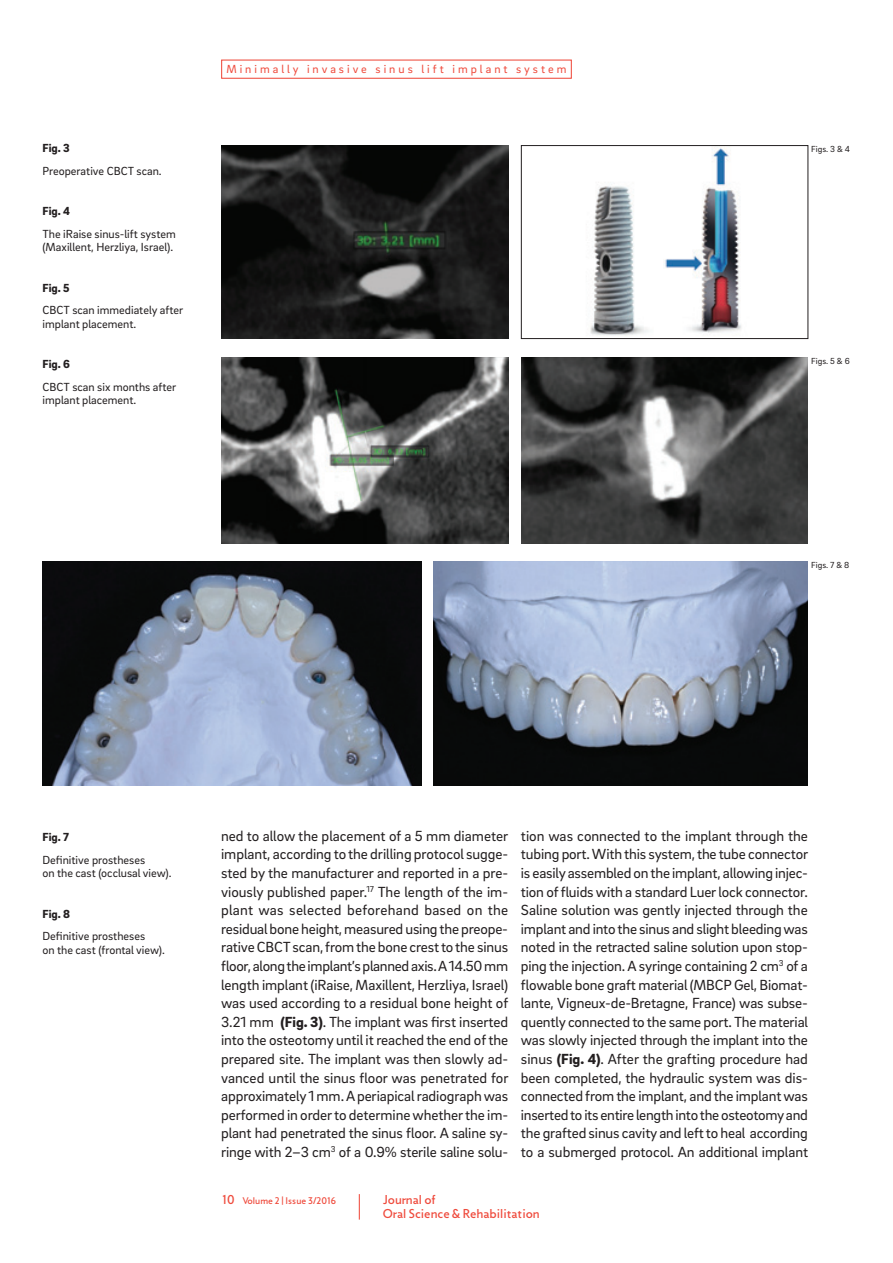
<style>
.page{position:relative;width:893px;height:1263px;background:#fff}
.page>*{position:absolute;margin:0;border:0;box-sizing:border-box;transform-origin:0 0}
.t1{font:15px/18.6px "Brix Sans";letter-spacing:-.01em;color:#231f20;text-align:justify}
.t2{font:12px/13.5px "Brix Sans";color:#231f20}
.t3{font:12px "Brix Sans";letter-spacing:.25em;color:#ef4b3d}
.t4{font:12px/14.4px "Zigfrid";color:#ef4b3d}
.t5{font:900 12px "Brix Sans";color:#231f20}
.t6{font:9px "Brix Sans";color:#231f20}
.t7{font:9px "Zigfrid";color:#ef4b3d}
.s1{font-weight:900}
.s2{font-size:12px}
</style>
<div class="page">
<svg style="left:359px;top:1194px;width:1px;height:25px"></svg>
<div style="left:221px;top:60px;width:351px;height:19px;border:1px solid #ef4b3d"></div>
<img style="left:221px;top:146px;width:288px;height:192px">
<img style="left:590px;top:147px;width:151px;height:189px">
<div style="left:521px;top:145px;width:287px;height:194px;border:1px solid #231f20"></div>
<img style="left:221px;top:357px;width:288px;height:186px">
<img style="left:43px;top:562px;width:378px;height:223px">
<img style="left:521px;top:357px;width:287px;height:186px">
<img style="left:433px;top:562px;width:375px;height:223px">
<p class="t5" style="left:43px;top:144px;width:29px">Fig. 3</p>
<p class="t2" style="left:43px;top:165px;width:121px">Preoperative CBCT scan.</p>
<p class="t5" style="left:43px;top:207px;width:29px">Fig. 4</p>
<p class="t2" style="left:43px;top:228px;width:135px">The iRaise sinus-lift system (Maxillent, Herzliya, Israel).</p>
<p class="t5" style="left:43px;top:284px;width:28px">Fig. 5</p>
<p class="t2" style="left:43px;top:305px;width:142px">CBCT scan immediately after implant placement.</p>
<p class="t5" style="left:43px;top:360px;width:29px">Fig. 6</p>
<p class="t2" style="left:43px;top:381px;width:135px">CBCT scan six months after implant placement.</p>
<p class="t3" style="left:226px;top:65px;width:342px">Minimally invasive sinus lift implant system</p>
<p class="t6" style="left:811px;top:146px;width:40px">Figs. 3 &amp; 4</p>
<p class="t6" style="left:811px;top:357px;width:40px">Figs. 5 &amp; 6</p>
<p class="t6" style="left:811px;top:562px;width:40px">Figs. 7 &amp; 8</p>
<p class="t5" style="left:43px;top:833px;width:28px">Fig. 7</p>
<p class="t2" style="left:43px;top:854px;width:131px">Definitive prostheses<br>on the cast (occlusal view).</p>
<p class="t5" style="left:43px;top:909px;width:29px">Fig. 8</p>
<p class="t2" style="left:43px;top:930px;width:124px">Definitive prostheses<br>on the cast (frontal view).</p>
<p class="t1" style="left:221px;top:828px;width:289px">ned to allow the placement of a 5 mm diameter implant, according to the drilling protocol sugge&shy;sted by the manufacturer and reported in a pre&shy;viously published paper.<sup>17</sup> The length of the im&shy;plant was selected beforehand based on the residual bone height, measured using the preope&shy;rative CBCT scan, from the bone crest to the sinus floor, along the implant’s planned axis. A 14.50 mm length implant (iRaise, Maxillent, Herzliya, Israel) was used according to a residual bone height of 3.21 mm <span class="s1">(Fig. 3)</span>. The implant was first inserted into the osteotomy until it reached the end of the prepared site. The implant was then slowly ad&shy;vanced until the sinus floor was penetrated for approximately 1 mm. A periapical radiograph was performed in order to determine whether the im&shy;plant had penetrated the sinus floor. A saline sy&shy;ringe with 2–3 cm<sup>3</sup> of a 0.9% sterile saline solu-</p>
<p class="t1" style="left:521px;top:828px;width:289px">tion was connected to the implant through the tubing port. With this system, the tube connector is easily assembled on the implant, allowing injec&shy;tion of fluids with a standard Luer lock connector.<br>Saline solution was gently injected through the implant and into the sinus and slight bleeding was noted in the retracted saline solution upon stop&shy;ping the injection. A syringe containing 2 cm<sup>3</sup> of a flowable bone graft material (MBCP Gel, Biomat&shy;lante, Vigneux-de-Bretagne, France) was subse&shy;quently connected to the same port. The material was slowly injected through the implant into the sinus <span class="s1">(Fig. 4)</span>. After the grafting procedure had been completed, the hydraulic system was dis&shy;connected from the implant, and the implant was inserted to its entire length into the osteotomy and the grafted sinus cavity and left to heal according to a submerged protocol. An additional implant</p>
<p class="t7" style="left:222px;top:1197px;width:115px"><span class="s2">10</span> Volume 2 | Issue 3/2016</p>
<p class="t4" style="left:383px;top:1193px;width:159px">Journal of<br>Oral Science &amp; Rehabilitation</p>
</div>
